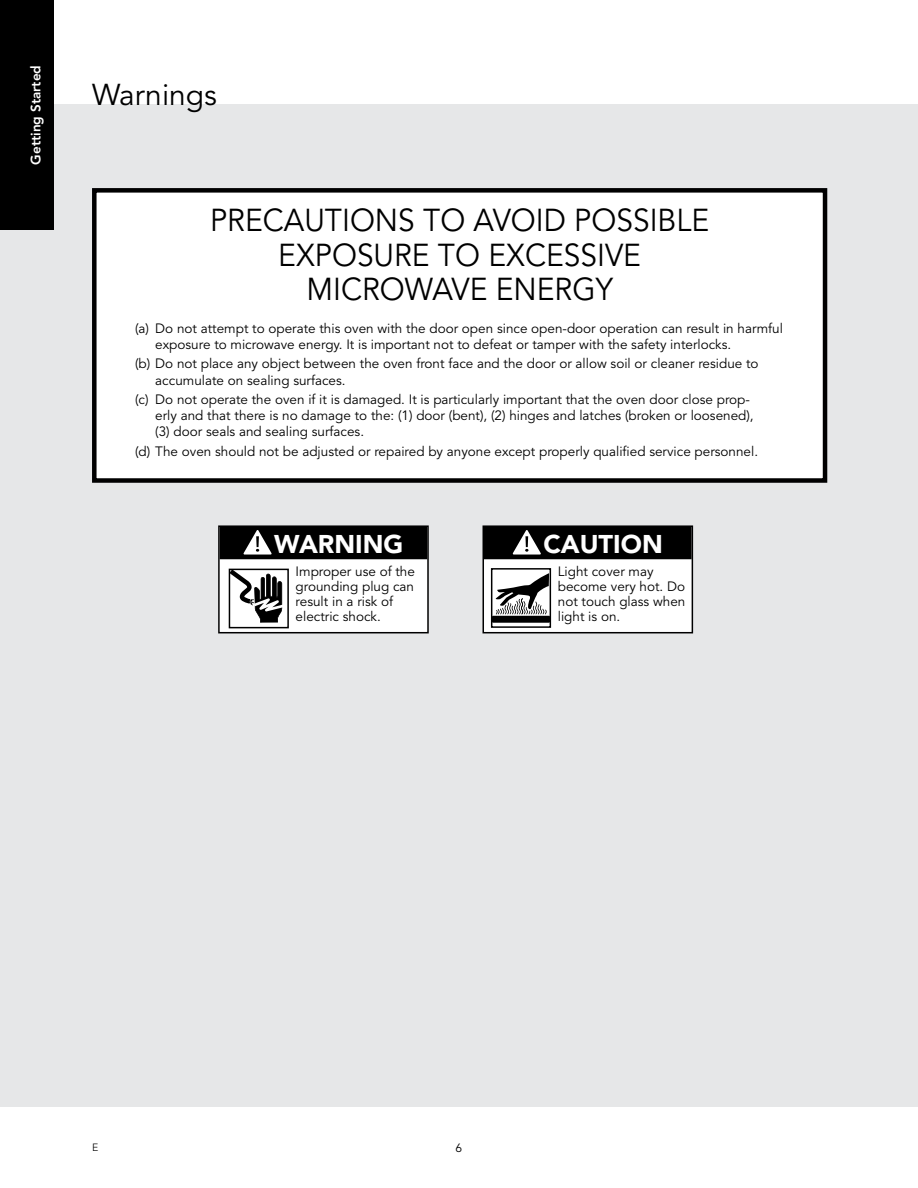
<style>
.page{position:relative;width:918px;height:1188px;background:#fff}
.page>*{position:absolute;margin:0;border:0;box-sizing:border-box;transform-origin:0 0}
.t1{font:31.5px/34.5px "Avenir";color:#000;text-align:center;scale:.95 1}
.t2{font:30px "Avenir";color:#000}
.t3{font:900 25.5px "Avenir";color:#fff}
.t4{font:13.5px/15px "Avenir";color:#000}
.t5{font:800 13.5px "Avenir";color:#fff}
.t6{font:12px "Avenir";color:#000}
.t7{font:300 10.5px "Avenir";color:#000}
</style>
<div class="page">
<div style="left:0;top:105px;width:918px;height:1002px;background:#e6e7e8"></div>
<div style="left:0;top:0;width:54px;height:230px;background:#000"></div>
<div style="left:219px;top:526px;width:209px;height:107px;background:#fff"></div>
<div style="left:220px;top:526px;width:207px;height:33px;background:#000"></div>
<svg style="left:243px;top:530px;width:29px;height:25px"></svg>
<div style="left:218px;top:525px;width:211px;height:108px;border:2px solid #000"></div>
<svg style="left:232px;top:572px;width:51px;height:51px"></svg>
<div style="left:229px;top:569px;width:60px;height:59px;border:2px solid #000"></div>
<div style="left:483px;top:526px;width:209px;height:107px;background:#fff"></div>
<div style="left:484px;top:526px;width:208px;height:33px;background:#000"></div>
<svg style="left:513px;top:530px;width:28px;height:25px"></svg>
<div style="left:483px;top:525px;width:210px;height:108px;border:2px solid #000"></div>
<div style="left:492px;top:616px;width:58px;height:7px;background:#000;border-radius:2px"></div>
<svg style="left:496px;top:573px;width:52px;height:41px"></svg>
<div style="left:491px;top:568px;width:60px;height:60px;border:2px solid #000"></div>
<div style="left:94px;top:190px;width:731px;height:291px;background:#fff"></div>
<div style="left:92px;top:188px;width:735px;height:295px;border:4px solid #000"></div>
<p class="t5" style="left:28px;top:165px;width:101px;rotate:-90deg">Getting Started</p>
<h2 class="t2" style="left:92px;top:78px;width:126px">Warnings</h2>
<h1 class="t1" style="left:210px;top:204px;width:527px">PRECAUTIONS TO AVOID POSSIBLE<br>EXPOSURE TO EXCESSIVE<br>MICROWAVE ENERGY</h1>
<p class="t4" style="left:155px;top:320px;width:629px;line-height:16.2px;text-indent:-20px">(a) Do not attempt to operate this oven with the door open since open-door operation can result in harmful exposure to microwave energy. It is important not to defeat or tamper with the safety interlocks.</p>
<p class="t4" style="left:155px;top:356px;width:605px;line-height:16.2px;text-indent:-20px">(b) Do not place any object between the oven front face and the door or allow soil or cleaner residue to accumulate on sealing surfaces.</p>
<p class="t4" style="left:155px;top:392px;width:600px;line-height:16.2px;text-indent:-20px">(c) Do not operate the oven if it is damaged. It is particularly important that the oven door close prop&shy;erly and that there is no damage to the: (1) door (bent), (2) hinges and latches (broken or loosened), (3) door seals and sealing surfaces.</p>
<p class="t4" style="left:135px;top:444px;width:625px">(d) The oven should not be adjusted or repaired by anyone except properly qualified service personnel.</p>
<h3 class="t3" style="left:274px;top:529px;width:131px">WARNING</h3>
<p class="t4" style="left:296px;top:564px;width:121px">Improper use of the grounding plug can result in a risk of electric shock.</p>
<h3 class="t3" style="left:543px;top:529px;width:121px">CAUTION</h3>
<p class="t4" style="left:558px;top:564px;width:129px">Light cover may become very hot. Do not touch glass when light is on.</p>
<p class="t7" style="left:92px;top:1141px;width:8px">E</p>
<p class="t6" style="left:456px;top:1141px;width:8px">6</p>
</div>
